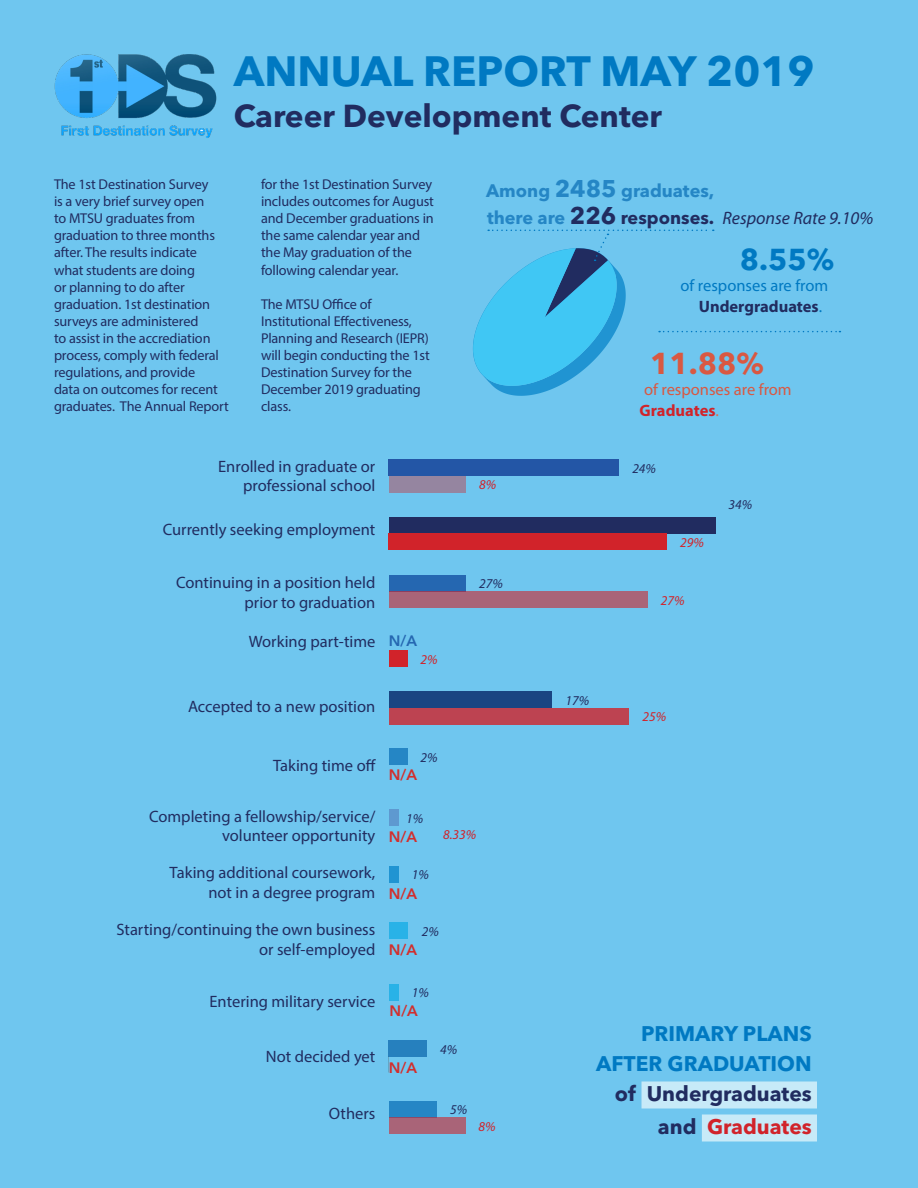
<style>
.page{position:relative;width:918px;height:1188px;background:#6fc6ef}
.page>*{position:absolute;margin:0;border:0;box-sizing:border-box;transform-origin:0 0}
.t1{font:700 42px "Avenir Next LT Pro";color:#0079c2}
.t2{font:700 31.5px "Avenir Next LT Pro";color:#212c60}
.Number{font:700 30px "Avenir Next LT Pro";color:#d95842}
.Number-2{font:700 30px "Avenir Next LT Pro";color:#0079c2}
.Number-3{font:700 21px "Avenir Next LT Pro";color:#0079c2}
.t3{font:700 21px "Avenir Next LT Pro";color:#212c60}
.t4{font:700 21px "Avenir Next LT Pro";color:#d1232a}
.Number-4{font:700 18px "Avenir Next LT Pro";color:#212c60}
.Number-5{font:700 18px "Avenir Next LT Pro";color:#2586c5}
.Number-6{font:italic 18px "Myriad Pro";color:#212c60}
.Number-7{font:16.5px/19.8px "Myriad Pro";color:#212c60;text-align:right}
.Number-8{font:16.5px/21px "Myriad Pro";color:#0079c2}
.Number-9{font:16.5px/21px "Myriad Pro";color:#d95842}
.Number-10{font:600 15px "Avenir Next LT Pro";color:#d22e2d}
.Number-11{font:600 15px "Avenir Next LT Pro";color:#2567b1}
.Basic_Content{font:14.25px/17.1px "Myriad Pro";letter-spacing:-.01em;color:#212c60}
.Number-12{font:italic 13.5px "Myriad Pro";color:#212c60}
.Number-13{font:italic 13.5px "Myriad Pro";color:#d1232a}
.s1{font-size:24px}
.s2{color:#2586c5}
.s3{font-weight:700;color:#212c60}
.s4{font-weight:700;color:#d1232a}
.s5{color:#dd6c53}
.s6{color:#212c60}
</style>
<div class="page">
<img style="left:54px;top:54px;width:163px;height:84px">
<svg style="left:473px;top:230px;width:367px;height:166px"></svg>
<div style="left:642px;top:1082px;width:175px;height:26px;background:#c7eaf8"></div>
<div style="left:702px;top:1114px;width:115px;height:28px;background:#c7eaf8"></div>
<div style="left:389px;top:1101px;width:48px;height:16px;background:#2586c5"></div>
<div style="left:389px;top:575px;width:76px;height:16px;background:#2567b1"></div>
<div style="left:389px;top:517px;width:326px;height:17px;background:#212c60"></div>
<div style="left:389px;top:459px;width:230px;height:17px;background:#2356a6"></div>
<div style="left:389px;top:1117px;width:76px;height:17px;background:#a96478"></div>
<div style="left:389px;top:984px;width:9px;height:17px;background:#29b2e7"></div>
<div style="left:389px;top:923px;width:19px;height:16px;background:#29b2e7"></div>
<div style="left:389px;top:866px;width:9px;height:17px;background:#2094d2"></div>
<div style="left:389px;top:809px;width:9px;height:17px;background:#5e99d0"></div>
<div style="left:389px;top:748px;width:19px;height:17px;background:#2586c5"></div>
<div style="left:389px;top:691px;width:163px;height:17px;background:#1a4582"></div>
<div style="left:389px;top:708px;width:239px;height:17px;background:#bd4351"></div>
<div style="left:389px;top:1040px;width:38px;height:17px;background:#2680be"></div>
<div style="left:389px;top:650px;width:19px;height:17px;background:#d1232a"></div>
<div style="left:389px;top:591px;width:259px;height:17px;background:#a96478"></div>
<div style="left:389px;top:534px;width:278px;height:16px;background:#d1232a"></div>
<div style="left:389px;top:476px;width:76px;height:16px;background:#9585a0"></div>
<p class="t1" style="left:234px;top:45px;width:582px">ANNUAL REPORT MAY 2019</p>
<p class="t2" style="left:234px;top:97px;width:430px">Career Development Center</p>
<p class="Basic_Content" style="left:54px;top:176px;width:176px">The 1st Destination Survey<br>is a very brief survey open<br>to MTSU graduates from graduation to three months after. The results indicate what students are doing<br>or planning to do after graduation. 1st destination surveys are administered<br>to assist in the accrediation process, comply with federal regulations, and provide<br>data on outcomes for recent graduates. The Annual Report</p>
<p class="Basic_Content" style="left:261px;top:176px;width:175px">for the 1st Destination Survey includes outcomes for August and December graduations in the same calendar year and the May graduation of the following calendar year.</p>
<p class="Basic_Content" style="left:261px;top:295px;width:170px">The MTSU Office of<br>Institutional Effectiveness,<br>Planning and Research (IEPR) will begin conducting the 1st<br>Destination Survey for the<br>December 2019 graduating class.</p>
<p class="Number-7" style="left:218px;top:456px;width:159px">Enrolled in graduate or professional school</p>
<p class="Number-7" style="left:163px;top:519px;width:214px">Currently seeking employment</p>
<p class="Number-5" style="left:486px;top:179px;width:230px">Among <span class="s1">2485</span> graduates,</p>
<p class="Number-4" style="left:487px;top:206px;width:229px"><span class="s2">there are</span> <span class="s1">226</span> responses.</p>
<p class="Number-6" style="left:722px;top:206px;width:152px">Response Rate 9.10%</p>
<p class="Number-2" style="left:740px;top:241px;width:96px">8.55%</p>
<p class="Number-8" style="left:699px;top:275px;width:131px;text-indent:-18px">of responses are from<br><span class="s3">Undergraduates</span>.</p>
<p class="Number" style="left:650px;top:345px;width:115px">11.88%</p>
<p class="Number-9" style="left:640px;top:379px;width:154px">of responses are from<br><span class="s4">Graduates</span><span class="s5">.</span></p>
<p class="Number-13" style="left:479px;top:476px;width:19px">8%</p>
<p class="Number-12" style="left:632px;top:460px;width:25px">24%</p>
<p class="Number-13" style="left:680px;top:534px;width:25px">29%</p>
<p class="Number-12" style="left:729px;top:496px;width:25px">34%</p>
<p class="Number-7" style="left:176px;top:572px;width:201px">Continuing in a position held</p>
<p class="Number-7" style="left:245px;top:592px;width:132px">prior to graduation</p>
<p class="Number-13" style="left:661px;top:592px;width:25px">27%</p>
<p class="Number-12" style="left:479px;top:575px;width:25px">27%</p>
<p class="Number-7" style="left:249px;top:631px;width:128px">Working part-time</p>
<p class="Number-7" style="left:188px;top:696px;width:189px">Accepted to a new position</p>
<p class="Number-11" style="left:389px;top:632px;width:30px">N/A</p>
<p class="Number-13" style="left:421px;top:651px;width:19px">2%</p>
<p class="Number-7" style="left:273px;top:755px;width:105px">Taking time off</p>
<p class="Number-12" style="left:421px;top:749px;width:19px">2%</p>
<p class="Number-10" style="left:389px;top:766px;width:30px">N/A</p>
<p class="Number-7" style="left:149px;top:806px;width:228px">Completing a fellowship/service/</p>
<p class="Number-7" style="left:222px;top:826px;width:155px">volunteer opportunity</p>
<p class="Number-13" style="left:443px;top:826px;width:35px">8.33%</p>
<p class="Number-12" style="left:406px;top:810px;width:19px">1%</p>
<p class="Number-10" style="left:389px;top:827px;width:30px">N/A</p>
<p class="Number-7" style="left:170px;top:863px;width:207px">Taking additional coursework,</p>
<p class="Number-7" style="left:208px;top:882px;width:168px">not in a degree program</p>
<p class="Number-7" style="left:116px;top:919px;width:260px">Starting/continuing the own business</p>
<p class="Number-7" style="left:259px;top:939px;width:118px">or self-employed</p>
<p class="Number-12" style="left:412px;top:866px;width:19px">1%</p>
<p class="Number-10" style="left:389px;top:884px;width:30px">N/A</p>
<p class="Number-12" style="left:422px;top:923px;width:19px">2%</p>
<p class="Number-10" style="left:389px;top:941px;width:30px">N/A</p>
<p class="Number-7" style="left:210px;top:991px;width:167px">Entering military service</p>
<p class="Number-12" style="left:412px;top:984px;width:19px">1%</p>
<p class="Number-10" style="left:390px;top:1002px;width:30px">N/A</p>
<p class="Number-7" style="left:266px;top:1047px;width:111px">Not decided yet</p>
<p class="Number-10" style="left:389px;top:1058px;width:30px">N/A</p>
<p class="Number-12" style="left:440px;top:1041px;width:19px">4%</p>
<p class="Number-7" style="left:329px;top:1103px;width:48px">Others</p>
<p class="Number-12" style="left:450px;top:1101px;width:19px">5%</p>
<p class="Number-13" style="left:479px;top:1118px;width:19px">8%</p>
<p class="Number-12" style="left:565px;top:692px;width:25px">17%</p>
<p class="Number-13" style="left:643px;top:708px;width:25px">25%</p>
<p class="Number-3" style="left:641px;top:1021px;width:172px">PRIMARY PLANS</p>
<p class="Number-3" style="left:596px;top:1051px;width:217px">AFTER GRADUATION</p>
<p class="t3" style="left:615px;top:1081px;width:198px">of Undergraduates</p>
<p class="t4" style="left:658px;top:1114px;width:155px"><span class="s6">and</span> Graduates</p>
</div>
